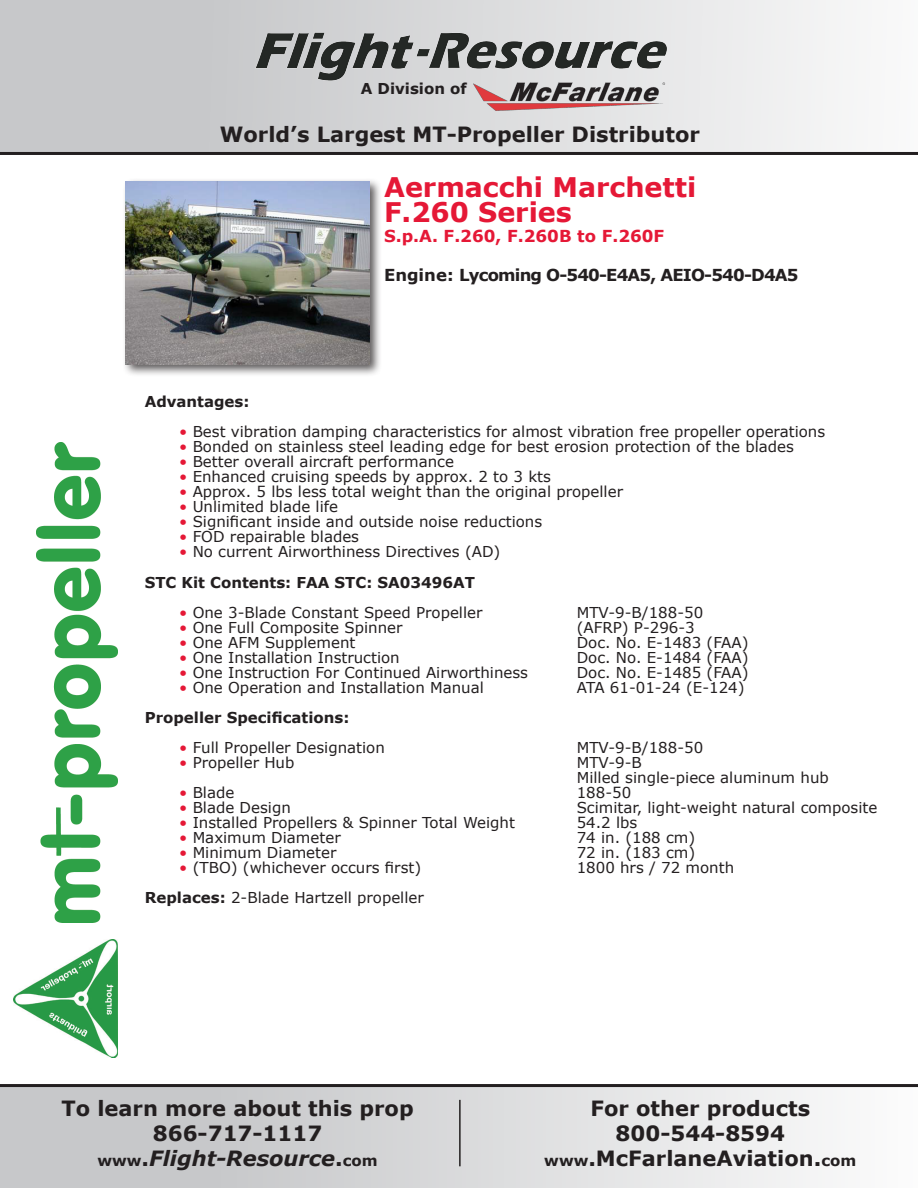
<style>
.page{position:relative;width:918px;height:1188px;background:#fff}
.page>*{position:absolute;margin:0;border:0;box-sizing:border-box;transform-origin:0 0}
.Heading{font:700 27px "Verdana";color:#e51836}
.t1{font:700 21px/25.2px "Verdana";color:#231f20;text-align:center}
.t2{font:italic 700 21px "Verdana";color:#231f20}
.Heading-2{font:700 16.5px "Verdana";letter-spacing:-.05em;color:#231f20}
.Heading-3{font:700 16.5px "Verdana";color:#e51836}
.Paragraph{font:15px "Verdana";color:#231f20}
.Paragraph-2{font:700 15px "Verdana";color:#231f20}
.Heading-4{font:700 15px "Verdana";color:#231f20}
.s1{color:#e51836}
.s2{font-weight:700}
.s3{font-style:normal;font-size:15px}
.s4{font-style:normal}
.s5{font-size:15px}
</style>
<div class="page">
<img style="left:36px;top:443px;width:81px;height:479px">
<img style="left:14px;top:940px;width:103px;height:117px">
<div style="left:0;top:1086px;width:918px;height:102px;background:linear-gradient(to right,#bdbfc1,#f9f9f9)"></div>
<hr style="left:0;top:1084px;width:918px;height:3px;background:#231f20">
<div style="left:0;top:0;width:918px;height:152px;background:linear-gradient(to right,#bebfc2,#f7f7f8)"></div>
<img style="left:473px;top:82px;width:193px;height:31px">
<img style="left:253px;top:32px;width:413px;height:50px">
<hr style="left:0;top:152px;width:918px;height:3px;background:#231f20">
<hr style="left:459px;top:1100px;width:2px;height:66px;background:#231f20">
<div style="left:122px;top:178px;width:260px;height:199px;background:#231f20;opacity:.75"></div>
<img style="left:125px;top:181px;width:244px;height:183px">
<p class="Paragraph-2" style="left:361px;top:78px;width:108px">A Division of</p>
<p class="t1" style="left:220px;top:121px;width:482px">World’s Largest MT-Propeller Distributor</p>
<p class="Heading" style="left:384px;top:168px;width:314px">Aermacchi Marchetti</p>
<p class="Heading" style="left:384px;top:193px;width:189px">F.260 Series</p>
<p class="Heading-3" style="left:384px;top:224px;width:282px">S.p.A. F.260, F.260B to F.260F</p>
<p class="Heading-2" style="left:384px;top:263px;width:416px">Engine: Lycoming O-540-E4A5, AEIO-540-D4A5</p>
<p class="Heading-4" style="left:145px;top:391px;width:106px">Advantages:</p>
<p class="Paragraph" style="left:179px;top:421px;width:647px"><span class="s1">•</span> Best vibration damping characteristics for almost vibration free propeller operations</p>
<p class="Paragraph" style="left:179px;top:436px;width:616px"><span class="s1">•</span> Bonded on stainless steel leading edge for best erosion protection of the blades</p>
<p class="Paragraph" style="left:179px;top:451px;width:276px"><span class="s1">•</span> Better overall aircraft performance</p>
<p class="Paragraph" style="left:179px;top:466px;width:373px"><span class="s1">•</span> Enhanced cruising speeds by approx. 2 to 3 kts</p>
<p class="Paragraph" style="left:179px;top:481px;width:445px"><span class="s1">•</span> Approx. 5 lbs less total weight than the original propeller</p>
<p class="Paragraph" style="left:179px;top:496px;width:160px"><span class="s1">•</span> Unlimited blade life</p>
<p class="Paragraph" style="left:179px;top:511px;width:365px"><span class="s1">•</span> Significant inside and outside noise reductions</p>
<p class="Paragraph" style="left:179px;top:526px;width:181px"><span class="s1">•</span> FOD repairable blades</p>
<p class="Paragraph" style="left:179px;top:541px;width:323px"><span class="s1">•</span> No current Airworthiness Directives (AD)</p>
<p class="Paragraph-2" style="left:145px;top:572px;width:332px">STC Kit Contents: FAA STC: SA03496AT</p>
<p class="Paragraph" style="left:179px;top:602px;width:305px"><span class="s1">•</span> One 3-Blade Constant Speed Propeller</p>
<p class="Paragraph" style="left:577px;top:602px;width:128px">MTV-9-B/188-50</p>
<p class="Paragraph" style="left:179px;top:617px;width:225px"><span class="s1">•</span> One Full Composite Spinner</p>
<p class="Paragraph" style="left:577px;top:617px;width:120px">(AFRP) P-296-3</p>
<p class="Paragraph" style="left:179px;top:632px;width:178px"><span class="s1">•</span> One AFM Supplement</p>
<p class="Paragraph" style="left:577px;top:632px;width:173px">Doc. No. E-1483 (FAA)</p>
<p class="Paragraph" style="left:179px;top:647px;width:222px"><span class="s1">•</span> One Installation Instruction</p>
<p class="Paragraph" style="left:577px;top:647px;width:173px">Doc. No. E-1484 (FAA)</p>
<p class="Paragraph" style="left:179px;top:662px;width:350px"><span class="s1">•</span> One Instruction For Continued Airworthiness</p>
<p class="Paragraph" style="left:577px;top:662px;width:173px">Doc. No. E-1485 (FAA)</p>
<p class="Paragraph" style="left:179px;top:677px;width:306px"><span class="s1">•</span> One Operation and Installation Manual</p>
<p class="Paragraph" style="left:577px;top:677px;width:169px">ATA 61-01-24 (E-124)</p>
<p class="Paragraph-2" style="left:145px;top:707px;width:206px">Propeller Specifications:</p>
<p class="Paragraph" style="left:179px;top:737px;width:207px"><span class="s1">•</span> Full Propeller Designation</p>
<p class="Paragraph" style="left:577px;top:737px;width:128px">MTV-9-B/188-50</p>
<p class="Paragraph" style="left:179px;top:752px;width:117px"><span class="s1">•</span> Propeller Hub</p>
<p class="Paragraph" style="left:577px;top:752px;width:67px">MTV-9-B</p>
<p class="Paragraph" style="left:577px;top:767px;width:254px">Milled single-piece aluminum hub</p>
<p class="Paragraph" style="left:179px;top:782px;width:57px"><span class="s1">•</span> Blade</p>
<p class="Paragraph" style="left:577px;top:782px;width:56px">188-50</p>
<p class="Paragraph" style="left:179px;top:797px;width:113px"><span class="s1">•</span> Blade Design</p>
<p class="Paragraph" style="left:577px;top:797px;width:302px">Scimitar, light-weight natural composite</p>
<p class="Paragraph" style="left:179px;top:812px;width:337px"><span class="s1">•</span> Installed Propellers &amp; Spinner Total Weight</p>
<p class="Paragraph" style="left:577px;top:812px;width:62px">54.2 lbs</p>
<p class="Paragraph" style="left:179px;top:827px;width:163px"><span class="s1">•</span> Maximum Diameter</p>
<p class="Paragraph" style="left:577px;top:827px;width:120px">74 in. (188 cm)</p>
<p class="Paragraph" style="left:179px;top:842px;width:159px"><span class="s1">•</span> Minimum Diameter</p>
<p class="Paragraph" style="left:577px;top:842px;width:120px">72 in. (183 cm)</p>
<p class="Paragraph" style="left:179px;top:857px;width:244px"><span class="s1">•</span> (TBO) (whichever occurs first)</p>
<p class="Paragraph" style="left:577px;top:857px;width:159px">1800 hrs / 72 month</p>
<p class="Paragraph" style="left:145px;top:887px;width:281px"><span class="s2">Replaces:</span> 2-Blade Hartzell propeller</p>
<p class="t1" style="left:61px;top:1095px;width:354px">To learn more about this prop</p>
<p class="t1" style="left:153px;top:1120px;width:171px">866-717-1117</p>
<p class="t2" style="left:97px;top:1144px;width:282px"><span class="s3">www</span><span class="s4">.</span>Flight-Resource<span class="s4">.</span><span class="s3">com</span></p>
<p class="t1" style="left:544px;top:1095px;width:314px">For other products<br>800-544-8594 <span class="s5">www</span>.McFarlaneAviation.<span class="s5">com</span></p>
</div>
